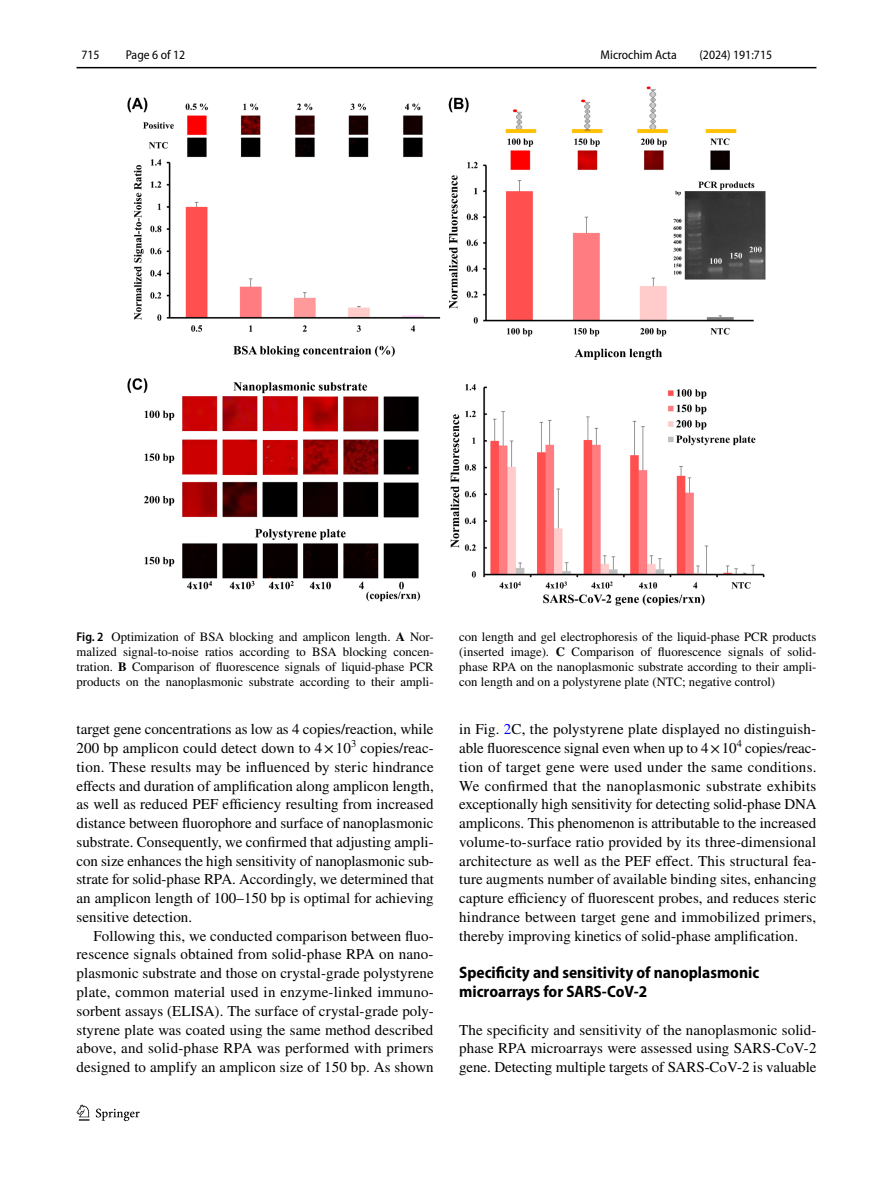
<style>
.page{position:relative;width:893px;height:1187px;background:#fff}
.page>*{position:absolute;margin:0;border:0;box-sizing:border-box;transform-origin:0 0}
.t1{font:700 semi-condensed 16.5px/18.8px "Myriad Pro";color:#000}
.t2{font:15px/18.8px "STIX";letter-spacing:.005em;color:#000;text-align:justify}
.t3{font:12.75px/15px "STIX";color:#000;text-align:justify}
.t4{font:semi-condensed 12.75px "Myriad Pro";color:#000}
.s1{font-family:"Myriad Pro";font-weight:600;font-stretch:semi-condensed}
.s2{font-weight:700}
.s3{color:#00f}
</style>
<div class="page">
<hr style="left:77px;top:67px;width:739px;height:1px;background:#000">
<svg style="left:77px;top:1104px;width:12px;height:16px"></svg>
<svg style="left:96px;top:1108px;width:44px;height:12px"></svg>
<img style="left:128px;top:87px;width:637px;height:518px">
<p class="t4" style="left:82px;top:48px;width:20px">715</p>
<p class="t4" style="left:126px;top:48px;width:61px">Page 6 of 12</p>
<p class="t4" style="left:601px;top:48px;width:78px">Microchim Acta</p>
<p class="t4" style="left:699px;top:48px;width:74px">(2024) 191:715</p>
<p class="t3" style="left:77px;top:630px;width:359px"><span class="s1">Fig. 2</span> Optimization of BSA blocking and amplicon length. <span class="s2">A</span> Nor&shy;malized signal-to-noise ratios according to BSA blocking concen&shy;tration. <span class="s2">B</span> Comparison of fluorescence signals of liquid-phase PCR products on the nanoplasmonic substrate according to their ampli-</p>
<p class="t3" style="left:459px;top:630px;width:359px">con length and gel electrophoresis of the liquid-phase PCR products (inserted image). <span class="s2">C</span> Comparison of fluorescence signals of solid&shy;phase RPA on the nanoplasmonic substrate according to their ampli&shy;con length and on a polystyrene plate (NTC; negative control)</p>
<p class="t2" style="left:77px;top:721px;width:359px">target gene concentrations as low as 4 copies/reaction, while 200 bp amplicon could detect down to 4× -10<sup>3</sup> copies/reac&shy;tion. These results may be influenced by steric hindrance effects and duration of amplification along amplicon length, as well as reduced PEF efficiency resulting from increased distance between fluorophore and surface of nanoplasmonic substrate. Consequently, we confirmed that adjusting ampli&shy;con size enhances the high sensitivity of nanoplasmonic sub&shy;strate for solid-phase RPA. Accordingly, we determined that an amplicon length of 100–150 bp is optimal for achieving sensitive detection.</p>
<p class="t2" style="left:77px;top:927px;width:359px;text-indent:17px">Following this, we conducted comparison between fluo&shy;rescence signals obtained from solid-phase RPA on nano&shy;plasmonic substrate and those on crystal-grade polystyrene plate, common material used in enzyme-linked immuno&shy;sorbent assays (ELISA). The surface of crystal-grade poly&shy;styrene plate was coated using the same method described above, and solid-phase RPA was performed with primers designed to amplify an amplicon size of 150 bp. As shown</p>
<p class="t2" style="left:459px;top:721px;width:359px">in Fig. <span class="s3">2</span>C, the polystyrene plate displayed no distinguish&shy;able fluorescence signal even when up to 4× -10<sup>4</sup> copies/reac&shy;tion of target gene were used under the same conditions.<br>We confirmed that the nanoplasmonic substrate exhibits exceptionally high sensitivity for detecting solid-phase DNA amplicons. This phenomenon is attributable to the increased volume-to-surface ratio provided by its three-dimensional architecture as well as the PEF effect. This structural fea&shy;ture augments number of available binding sites, enhancing capture efficiency of fluorescent probes, and reduces steric hindrance between target gene and immobilized primers, thereby improving kinetics of solid-phase amplification.</p>
<p class="t1" style="left:459px;top:963px;width:301px">Specificity and sensitivity of nanoplasmonic microarrays for SARS‑CoV‑2</p>
<p class="t2" style="left:459px;top:1021px;width:359px">The specificity and sensitivity of the nanoplasmonic solid&shy;phase RPA microarrays were assessed using SARS-CoV-2 gene. Detecting multiple targets of SARS-CoV-2 is valuable</p>
</div>
